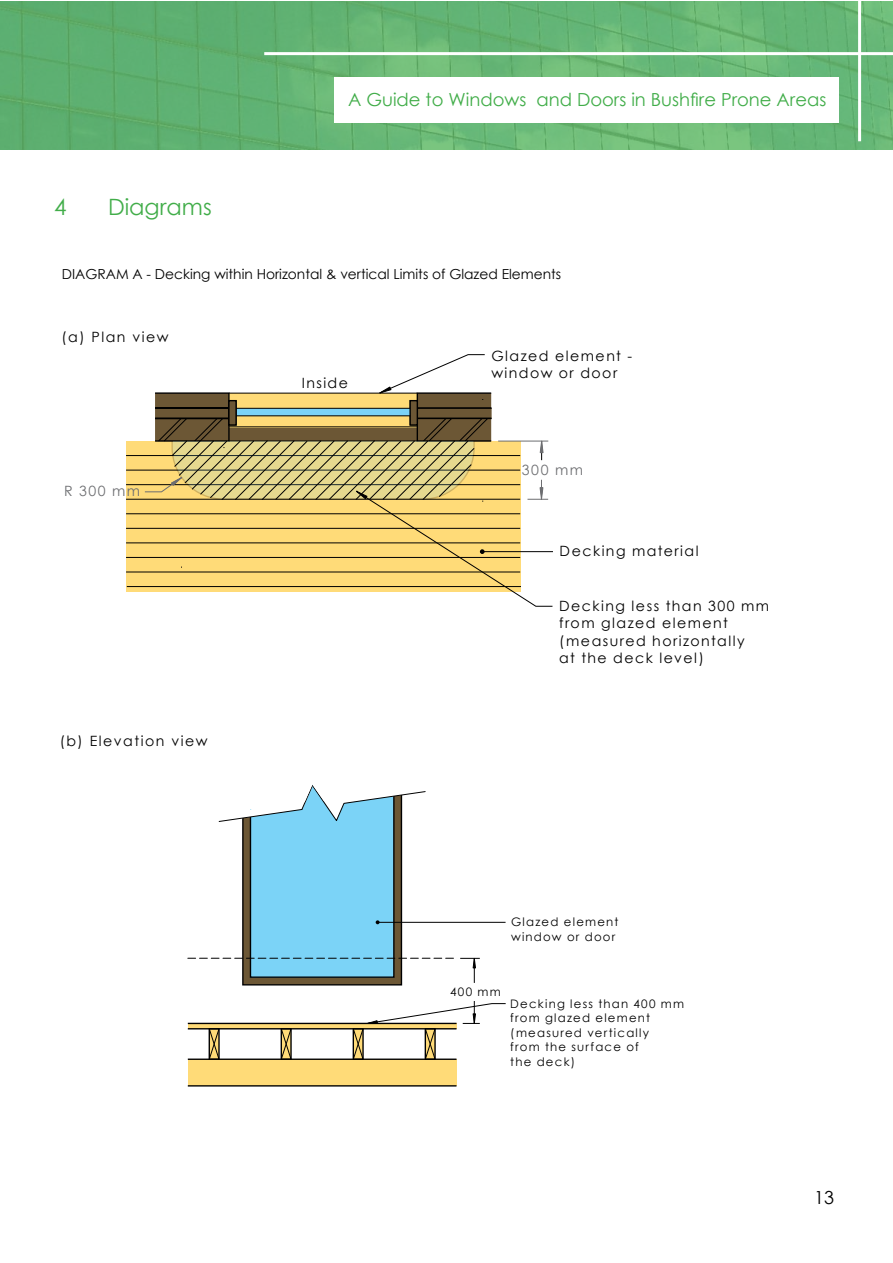
<style>
.page{position:relative;width:893px;height:1263px;background:#fff}
.page>*{position:absolute;margin:0;border:0;box-sizing:border-box;transform-origin:0 0}
.t1{font:22.5px "Century Gothic";color:#41ad49}
.t2{font:18px "Century Gothic";color:#41ad49}
.t3{font:18px "Century Gothic";color:#000}
.t4{font:14.1px/17.5px "Century Gothic";letter-spacing:.105em;color:#000}
.t5{font:14.1px "Century Gothic";letter-spacing:.1em;color:#6d6e71}
.t6{font:13.8px "Century Gothic";color:#000}
.t7{font:11.7px/14.5px "Century Gothic";letter-spacing:.105em;color:#000}
</style>
<div class="page">
<svg style="left:0;top:1px;width:893px;height:149px;fill:#62b374"></svg>
<div style="left:335px;top:77px;width:504px;height:46px;background:#fff"></div>
<hr style="left:858px;top:0;width:3px;height:141px;background:#fff">
<hr style="left:264px;top:52px;width:629px;height:3px;background:#fff">
<div style="left:188px;top:1059px;width:268px;height:27px;background:#ffdb78"></div>
<svg style="left:188px;top:1024px;width:164px;height:4px"></svg>
<div style="left:126px;top:441px;width:394px;height:151px;background:#ffdb78"></div>
<hr style="left:126px;top:455px;width:394px;height:1px;background:#000">
<hr style="left:126px;top:470px;width:394px;height:1px;background:#000">
<hr style="left:126px;top:484px;width:394px;height:1px;background:#000">
<hr style="left:126px;top:499px;width:394px;height:1px;background:#000">
<hr style="left:126px;top:513px;width:394px;height:1px;background:#000">
<hr style="left:126px;top:528px;width:394px;height:1px;background:#000">
<hr style="left:126px;top:543px;width:394px;height:1px;background:#000">
<hr style="left:126px;top:557px;width:394px;height:1px;background:#000">
<hr style="left:126px;top:572px;width:394px;height:1px;background:#000">
<hr style="left:127px;top:586px;width:394px;height:1px;background:#000">
<svg style="left:144px;top:354px;width:409px;height:253px"></svg>
<hr style="left:378px;top:922px;width:128px;height:1px;background:#000">
<svg style="left:208px;top:1029px;width:12px;height:29px"></svg>
<svg style="left:280px;top:1029px;width:12px;height:29px"></svg>
<hr style="left:188px;top:1023px;width:268px;height:1px;background:#000">
<hr style="left:188px;top:1058px;width:268px;height:2px;background:#000">
<hr style="left:188px;top:1085px;width:268px;height:1px;background:#000">
<hr style="left:188px;top:1028px;width:268px;height:1px;background:#000">
<svg style="left:352px;top:1001px;width:154px;height:59px"></svg>
<svg style="left:188px;top:784px;width:292px;height:202px"></svg>
<div style="left:229px;top:408px;width:189px;height:8px;background:#7bd3f7;border:1px solid #000"></div>
<div style="left:409px;top:400px;width:9px;height:26px;background:#6c5735;border:1px solid #000"></div>
<div style="left:228px;top:400px;width:9px;height:26px;background:#6c5735;border:1px solid #000"></div>
<h1 class="t1" style="left:54px;top:191px;width:14px">4</h1>
<h1 class="t1" style="left:108px;top:191px;width:105px">Diagrams</h1>
<p class="t2" style="left:348px;top:87px;width:480px">A Guide to Windows and Doors in Bushfire Prone Areas</p>
<p class="t6" style="left:62px;top:265px;width:501px">DIAGRAM A - Decking within Horizontal &amp; vertical Limits of Glazed Elements</p>
<p class="t4" style="left:61px;top:328px;width:109px">(a) Plan view</p>
<p class="t5" style="left:64px;top:481px;width:78px">R 300 mm</p>
<p class="t4" style="left:302px;top:374px;width:48px">Inside</p>
<p class="t4" style="left:60px;top:732px;width:150px">(b) Elevation view</p>
<p class="t4" style="left:491px;top:347px;width:142px">Glazed element - window or door</p>
<p class="t5" style="left:522px;top:460px;width:63px">300 mm</p>
<p class="t4" style="left:560px;top:542px;width:140px">Decking material</p>
<p class="t4" style="left:559px;top:597px;width:212px">Decking less than 300 mm from glazed element (measured horizontally<br>at the deck level)</p>
<p class="t7" style="left:511px;top:914px;width:109px">Glazed element window or door</p>
<p class="t7" style="left:450px;top:984px;width:52px">400 mm</p>
<p class="t7" style="left:510px;top:996px;width:175px">Decking less than 400 mm from glazed element (measured vertically<br>from the surface of<br>the deck)</p>
<p class="t3" style="left:814px;top:1185px;width:21px">13</p>
</div>
